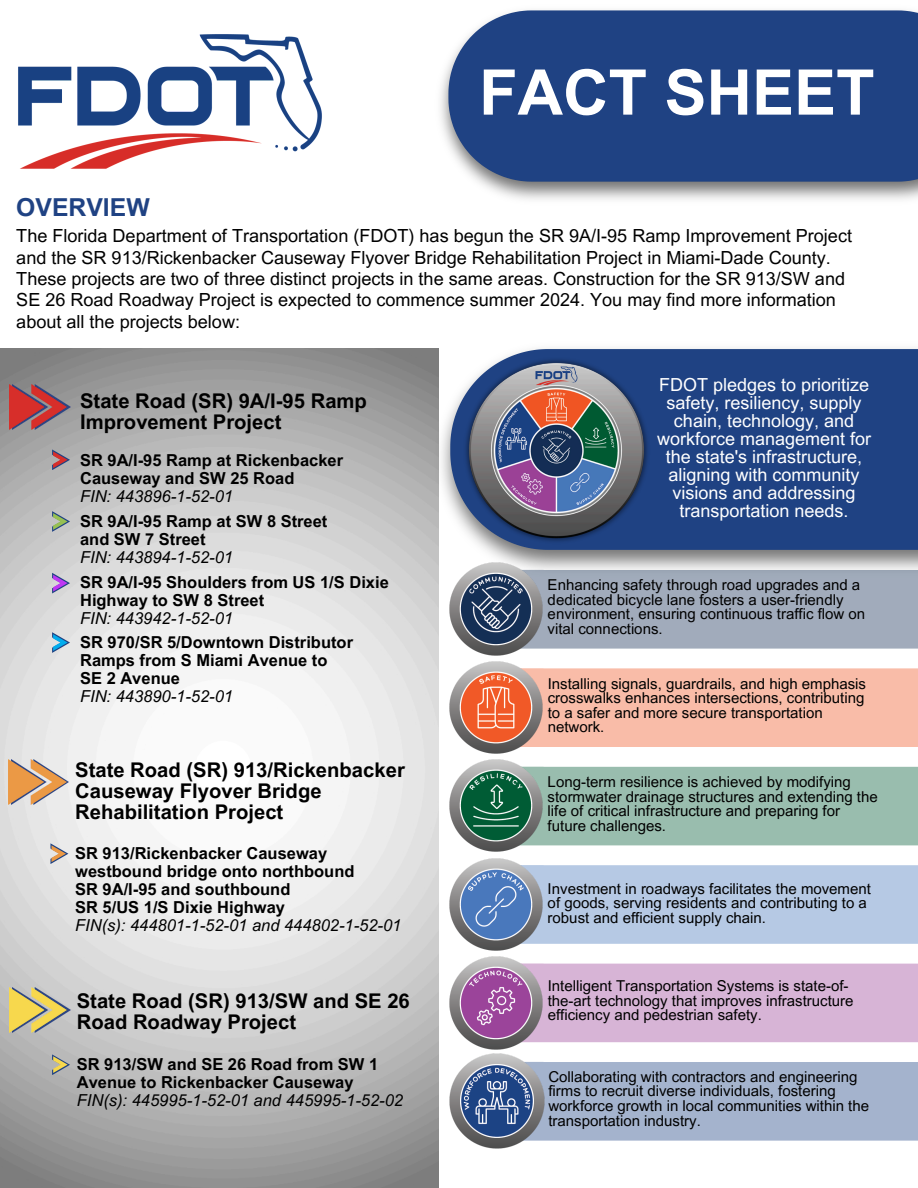
<style>
.page{position:relative;width:918px;height:1188px;background:#fff}
.page>*{position:absolute;margin:0;border:0;box-sizing:border-box;transform-origin:0 0}
.t1{font:700 63px "Arial MT Pro";color:#fff}
.t2{font:700 24.75px "Arial MT Pro";color:#1f4283}
.t3{font:700 20.25px/21.3px "Arial MT Pro";color:#000}
.t4{font:18px/21.3px "Arial MT Pro";color:#000}
.t5{font:18px/18px "Arial MT Pro";color:#fff;text-align:center}
.t6{font:700 16.5px/18px "Arial MT Pro";color:#000}
.t7{font:15px/14.7px "Arial MT Pro";color:#000}
.s1{font-weight:400;font-style:italic}
</style>
<div class="page">
<img style="left:0;top:348px;width:439px;height:840px">
<div style="left:448px;top:10px;width:470px;height:172px;background:#1f4283"></div>
<img style="left:18px;top:34px;width:304px;height:135px">
<img style="left:429px;top:348px;width:489px;height:235px">
<div style="left:450px;top:349px;width:468px;height:201px;background:#1f4283"></div>
<img style="left:451px;top:348px;width:211px;height:208px">
<div style="left:547px;top:570px;width:371px;height:78px;background:#a1abbb"></div>
<div style="left:494px;top:590px;width:156px;height:19px;background:#a1abbb;border-radius:10px"></div>
<img style="left:445px;top:558px;width:102px;height:98px">
<div style="left:547px;top:668px;width:371px;height:79px;background:#f9bca8"></div>
<div style="left:494px;top:688px;width:156px;height:20px;background:#f9bca8;border-radius:10px"></div>
<img style="left:449px;top:661px;width:98px;height:93px">
<div style="left:547px;top:767px;width:371px;height:78px;background:#99bdae"></div>
<div style="left:494px;top:786px;width:156px;height:20px;background:#99bdae;border-radius:10px"></div>
<img style="left:449px;top:759px;width:98px;height:93px">
<div style="left:547px;top:963px;width:371px;height:79px;background:#d7b4d6"></div>
<div style="left:494px;top:983px;width:156px;height:20px;background:#d7b4d6;border-radius:10px"></div>
<img style="left:449px;top:956px;width:98px;height:93px">
<div style="left:549px;top:1062px;width:369px;height:78px;background:#a4b3cd"></div>
<div style="left:494px;top:1082px;width:156px;height:19px;background:#a4b3cd;border-radius:10px"></div>
<img style="left:449px;top:1049px;width:100px;height:100px">
<div style="left:547px;top:865px;width:371px;height:79px;background:#b6c9e4"></div>
<div style="left:494px;top:885px;width:156px;height:19px;background:#b6c9e4;border-radius:10px"></div>
<img style="left:449px;top:858px;width:98px;height:93px">
<img style="left:67px;top:987px;width:3px;height:45px">
<img style="left:67px;top:384px;width:3px;height:45px">
<img style="left:66px;top:759px;width:3px;height:45px">
<img style="left:9px;top:759px;width:57px;height:45px">
<svg style="left:50px;top:843px;width:18px;height:21px"></svg>
<img style="left:10px;top:384px;width:57px;height:45px">
<svg style="left:52px;top:511px;width:18px;height:20px"></svg>
<svg style="left:52px;top:573px;width:18px;height:20px"></svg>
<svg style="left:52px;top:632px;width:18px;height:20px"></svg>
<svg style="left:52px;top:449px;width:18px;height:21px"></svg>
<img style="left:10px;top:987px;width:57px;height:45px">
<svg style="left:52px;top:1054px;width:18px;height:21px"></svg>
<p class="t1" style="left:479px;top:69px;width:397px">FACT SHEET</p>
<p class="t2" style="left:16px;top:198px;width:135px">OVERVIEW</p>
<p class="t4" style="left:16px;top:228px;width:837px">The Florida Department of Transportation (FDOT) has begun the SR 9A/I-95 Ramp Improvement Project and the SR 913/Rickenbacker Causeway Flyover Bridge Rehabilitation Project in Miami-Dade County.<br>These projects are two of three distinct projects in the same areas. Construction for the SR 913/SW and SE 26 Road Roadway Project is expected to commence summer 2024. You may find more information about all the projects below:</p>
<h3 class="t3" style="left:80px;top:393px;width:288px">State Road (SR) 9A/I-95 Ramp<br>Improvement Project</h3>
<p class="t6" style="left:80px;top:454px;width:264px">SR 9A/I-95 Ramp at Rickenbacker<br>Causeway and SW 25 Road<br><span class="s1">FIN: 443896-1-52-01</span></p>
<p class="t6" style="left:80px;top:514px;width:249px">SR 9A/I-95 Ramp at SW 8 Street and SW 7 Street<br><span class="s1">FIN: 443894-1-52-01</span></p>
<p class="t6" style="left:80px;top:575px;width:310px">SR 9A/I-95 Shoulders from US 1/S Dixie<br>Highway to SW 8 Street<br><span class="s1">FIN: 443942-1-52-01</span></p>
<p class="t6" style="left:80px;top:636px;width:275px">SR 970/SR 5/Downtown Distributor<br>Ramps from S Miami Avenue to<br>SE 2 Avenue<br><span class="s1">FIN: 443890-1-52-01</span></p>
<h3 class="t3" style="left:75px;top:762px;width:331px">State Road (SR) 913/Rickenbacker<br>Causeway Flyover Bridge<br>Rehabilitation Project</h3>
<h3 class="t6" style="left:75px;top:847px;width:328px">SR 913/Rickenbacker Causeway westbound bridge onto northbound<br>SR 9A/I-95 and southbound<br>SR 5/US 1/S Dixie Highway<br><span class="s1">FIN(s): 444801-1-52-01 and 444802-1-52-01</span></h3>
<h2 class="t3" style="left:77px;top:993px;width:335px">State Road (SR) 913/SW and SE 26<br>Road Roadway Project</h2>
<p class="t6" style="left:77px;top:1057px;width:328px">SR 913/SW and SE 26 Road from SW 1<br>Avenue to Rickenbacker Causeway<br><span class="s1">FIN(s): 445995-1-52-01 and 445995-1-52-02</span></p>
<p class="t5" style="left:657px;top:378px;width:216px">FDOT pledges to prioritize safety, resiliency, supply chain, technology, and workforce management for the state's infrastructure, aligning with community visions and addressing transportation needs.</p>
<p class="t7" style="left:548px;top:579px;width:319px">Enhancing safety through road upgrades and a dedicated bicycle lane fosters a user-friendly environment, ensuring continuous traffic flow on vital connections.</p>
<p class="t7" style="left:548px;top:678px;width:320px">Installing signals, guardrails, and high emphasis crosswalks enhances intersections, contributing to a safer and more secure transportation network.</p>
<p class="t7" style="left:548px;top:776px;width:332px">Long-term resilience is achieved by modifying stormwater drainage structures and extending the life of critical infrastructure and preparing for future challenges.</p>
<p class="t7" style="left:548px;top:883px;width:325px">Investment in roadways facilitates the movement of goods, serving residents and contributing to a robust and efficient supply chain.</p>
<p class="t7" style="left:548px;top:980px;width:307px">Intelligent Transportation Systems is state-of&shy;the-art technology that improves infrastructure efficiency and pedestrian safety.</p>
<p class="t7" style="left:548px;top:1071px;width:322px">Collaborating with contractors and engineering firms to recruit diverse individuals, fostering workforce growth in local communities within the transportation industry.</p>
</div>
